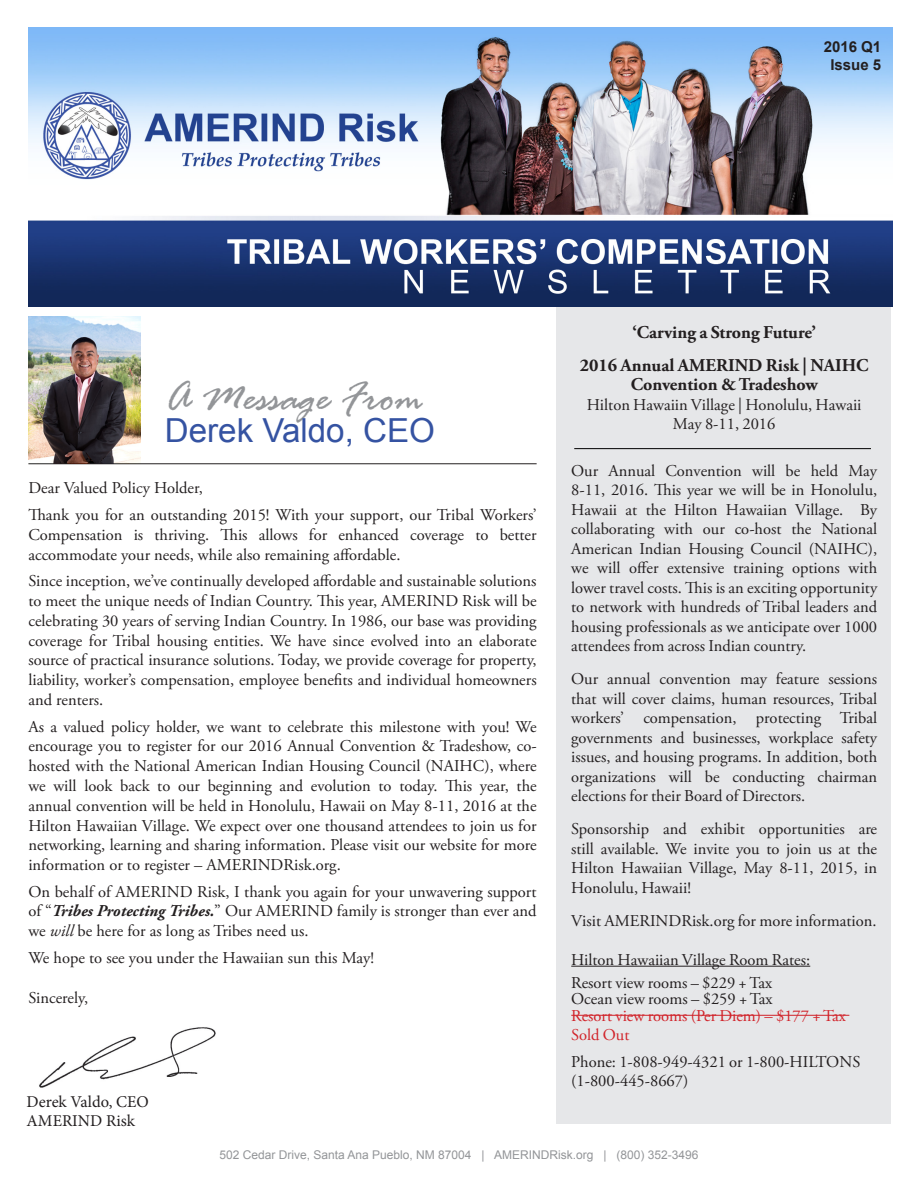
<style>
.page{position:relative;width:918px;height:1188px;background:#fff}
.page>*{position:absolute;margin:0;border:0;box-sizing:border-box;transform-origin:0 0}
.t1{font:italic 44.25px "Rage";color:#939598}
.t2{font:33.15px "Arial";color:#3553a2}
.t3{font:700 18px/19.5px "Adobe Garamond Pro";color:#231f20;text-align:center}
.t4{font:16.5px/19.5px "Adobe Garamond Pro";color:#231f20;text-align:justify}
.t5{font:16.5px/19.5px "Adobe Garamond Pro";color:#d1232a}
.t6{font:16.5px/19.8px "Minion Pro";color:#231f20}
.t7{font:700 15px "Arial";color:#231f20}
.t8{font:12px "Arial";color:#939598}
.s1{font-weight:700;font-style:italic}
.s2{font-style:italic}
</style>
<div class="page">
<img style="left:28px;top:317px;width:113px;height:147px">
<img style="left:28px;top:27px;width:865px;height:280px">
<hr style="left:28px;top:464px;width:509px;height:1px;background:#231f20">
<img style="left:39px;top:1027px;width:177px;height:61px">
<div style="left:556px;top:307px;width:335px;height:816px;background:#e6e7e9"></div>
<hr style="left:571px;top:966px;width:239px;height:1px;background:#231f20">
<hr style="left:571px;top:1015px;width:278px;height:1px;background:#d1232a">
<hr style="left:574px;top:448px;width:297px;height:1px;background:#000">
<p class="t7" style="left:824px;top:37px;width:59px">2016 Q1</p>
<p class="t7" style="left:830px;top:55px;width:52px">Issue 5</p>
<p class="t1" style="left:165px;top:373px;width:260px">A Message From</p>
<p class="t2" style="left:165px;top:409px;width:272px">Derek Valdo, CEO</p>
<p class="t4" style="left:28px;top:479px;width:176px">Dear Valued Policy Holder,</p>
<p class="t4" style="left:28px;top:505px;width:510px">Thank you for an outstanding 2015! With your support, our Tribal Workers’ Compensation is thriving. This allows for enhanced coverage to better accommodate your needs, while also remaining affordable.</p>
<p class="t4" style="left:28px;top:572px;width:510px">Since inception, we’ve continually developed affordable and sustainable solutions to meet the unique needs of Indian Country. This year, AMERIND Risk will be celebrating 30 years of serving Indian Country. In 1986, our base was providing coverage for Tribal housing entities. We have since evolved into an elaborate source of practical insurance solutions. Today, we provide coverage for property, liability, worker’s compensation, employee benefits and individual homeowners and renters.</p>
<p class="t4" style="left:28px;top:717px;width:510px">As a valued policy holder, we want to celebrate this milestone with you! We encourage you to register for our 2016 Annual Convention &amp; Tradeshow, co&shy;hosted with the National American Indian Housing Council (NAIHC), where we will look back to our beginning and evolution to today. This year, the annual convention will be held in Honolulu, Hawaii on May 8-11, 2016 at the Hilton Hawaiian Village. We expect over one thousand attendees to join us for networking, learning and sharing information. Please visit our website for more information or to register – AMERINDRisk.org.</p>
<p class="t4" style="left:28px;top:882px;width:510px">On behalf of AMERIND Risk, I thank you again for your unwavering support of “<span class="s1">Tribes Protecting Tribes.</span>” Our AMERIND family is stronger than ever and we <span class="s2">will</span> be here for as long as Tribes need us.</p>
<p class="t4" style="left:28px;top:948px;width:347px">We hope to see you under the Hawaiian sun this May!</p>
<p class="t4" style="left:28px;top:988px;width:61px">Sincerely,</p>
<p class="t6" style="left:27px;top:1092px;width:124px">Derek Valdo, CEO<br>AMERIND Risk</p>
<p class="t3" style="left:632px;top:322px;width:185px">‘Carving a Strong Future’</p>
<p class="t3" style="left:580px;top:355px;width:291px">2016 Annual AMERIND Risk | NAIHC<br>Convention &amp; Tradeshow</p>
<p class="t4" style="left:587px;top:395px;width:276px">Hilton Hawaiin Village | Honolulu, Hawaii</p>
<p class="t4" style="left:673px;top:415px;width:104px">May 8-11, 2016</p>
<p class="t4" style="left:571px;top:461px;width:307px">Our Annual Convention will be held May 8-11, 2016. This year we will be in Honolulu, Hawaii at the Hilton Hawaiian Village. By collaborating with our co-host the National American Indian Housing Council (NAIHC), we will offer extensive training options with lower travel costs. This is an exciting opportunity to network with hundreds of Tribal leaders and housing professionals as we anticipate over 1000 attendees from across Indian country.</p>
<p class="t4" style="left:571px;top:670px;width:307px">Our annual convention may feature sessions that will cover claims, human resources, Tribal workers’ compensation, protecting Tribal governments and businesses, workplace safety issues, and housing programs. In addition, both organizations will be conducting chairman elections for their Board of Directors.</p>
<p class="t4" style="left:571px;top:820px;width:307px">Sponsorship and exhibit opportunities are still available. We invite you to join us at the Hilton Hawaiian Village, May 8-11, 2015, in Honolulu, Hawaii!</p>
<p class="t4" style="left:571px;top:911px;width:307px">Visit AMERINDRisk.org for more information.</p>
<p class="t4" style="left:571px;top:950px;width:241px">Hilton Hawaiian Village Room Rates:</p>
<p class="t4" style="left:571px;top:973px;width:203px">Resort view rooms – $229 + Tax</p>
<p class="t4" style="left:571px;top:990px;width:203px">Ocean view rooms – $259 + Tax</p>
<p class="t5" style="left:571px;top:1006px;width:276px">Resort view rooms (Per Diem) – $177 + Tax<br>Sold Out</p>
<p class="t4" style="left:571px;top:1052px;width:291px">Phone: 1-808-949-4321 or 1-800-HILTONS (1-800-445-8667)</p>
<p class="t8" style="left:219px;top:1147px;width:481px">502 Cedar Drive, Santa Ana Pueblo, NM 87004 | AMERINDRisk.org | (800) 352-3496</p>
</div>
